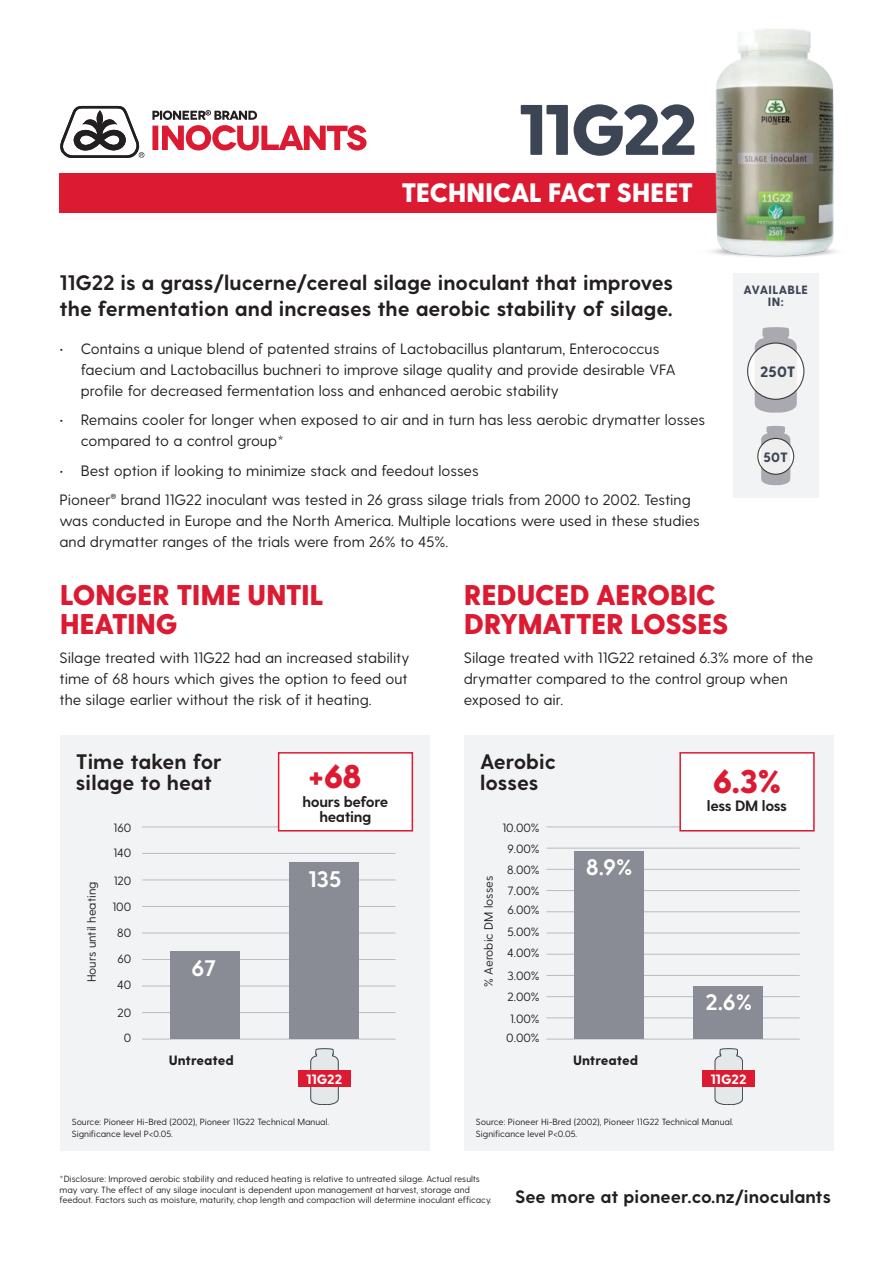
<style>
.page{position:relative;width:893px;height:1263px;background:#fff}
.page>*{position:absolute;margin:0;border:0;box-sizing:border-box;transform-origin:0 0}
.t1{font:800 71.25px "Greycliff CF";letter-spacing:-.05em;color:#3c4553}
.t2{font:800 33px "Greycliff CF";color:#dc1a32}
.t3{font:800 28.5px/28.5px "Greycliff CF";letter-spacing:-.02em;color:#dc1a32}
.t4{font:800 26.7px "Greycliff CF";letter-spacing:-.03em;color:#fff}
.t5{font:700 22.5px "Greycliff CF";color:#fff}
.t6{font:700 21px/21px "Greycliff CF";color:#231f20}
.t7{font:700 18px "Greycliff CF";color:#231f20}
.t8{font:15px/21px "Greycliff CF";color:#231f20}
.t9{font:700 15px/15px "Greycliff CF";letter-spacing:-.025em;color:#231f20;text-align:center}
.t10{font:800 15px "Greycliff CF";color:#3c4553}
.t11{font:800 13.5px "Greycliff CF";letter-spacing:-.005em;color:#231f20}
.t12{font:800 13.5px "Greycliff CF";color:#fff}
.t13{font:800 13.5px "Greycliff CF";color:#3c4553}
.t14{font:12px "Greycliff CF";color:#231f20}
.t15{font:800 12px/12px "Greycliff CF";letter-spacing:.015em;color:#3c4553;text-align:center}
.t16{font:9px/10.5px "Greycliff CF";color:#231f20}
</style>
<div class="page">
<div style="left:60px;top:173px;width:683px;height:40px;background:#dc1a32"></div>
<div style="left:60px;top:735px;width:369px;height:416px;background:#f2f3f4"></div>
<div style="left:464px;top:735px;width:370px;height:416px;background:#f2f3f4"></div>
<svg style="left:60px;top:106px;width:84px;height:51px"></svg>
<svg style="left:152px;top:110px;width:215px;height:40px"></svg>
<img style="left:712px;top:29px;width:124px;height:229px">
<div style="left:733px;top:273px;width:85px;height:224px;background:#f2f3f4"></div>
<svg style="left:761px;top:426px;width:29px;height:59px"></svg>
<svg style="left:755px;top:327px;width:42px;height:86px"></svg>
<svg style="left:748px;top:343px;width:56px;height:56px"></svg>
<div style="left:747px;top:342px;width:57px;height:58px;border:1px solid #231f20;border-radius:50%"></div>
<svg style="left:758px;top:438px;width:36px;height:36px"></svg>
<div style="left:757px;top:438px;width:37px;height:37px;border:1px solid #231f20;border-radius:50%"></div>
<hr style="left:142px;top:827px;width:253px;height:1px;background:#bcbbc1">
<hr style="left:546px;top:827px;width:254px;height:1px;background:#bcbbc1">
<hr style="left:546px;top:848px;width:254px;height:1px;background:#bcbbc1">
<hr style="left:546px;top:890px;width:254px;height:1px;background:#bcbbc1">
<hr style="left:142px;top:906px;width:253px;height:1px;background:#bcbbc1">
<hr style="left:546px;top:933px;width:254px;height:1px;background:#bcbbc1">
<hr style="left:142px;top:853px;width:253px;height:1px;background:#bcbbc1">
<hr style="left:546px;top:869px;width:254px;height:1px;background:#bcbbc1">
<hr style="left:142px;top:880px;width:253px;height:1px;background:#bcbbc1">
<hr style="left:546px;top:911px;width:254px;height:1px;background:#bcbbc1">
<hr style="left:142px;top:933px;width:253px;height:1px;background:#bcbbc1">
<hr style="left:546px;top:954px;width:254px;height:1px;background:#bcbbc1">
<hr style="left:142px;top:959px;width:253px;height:1px;background:#bcbbc1">
<hr style="left:546px;top:975px;width:254px;height:1px;background:#bcbbc1">
<hr style="left:142px;top:986px;width:253px;height:1px;background:#bcbbc1">
<hr style="left:546px;top:996px;width:254px;height:1px;background:#bcbbc1">
<hr style="left:142px;top:1012px;width:253px;height:1px;background:#bcbbc1">
<hr style="left:546px;top:1017px;width:254px;height:1px;background:#bcbbc1">
<hr style="left:142px;top:1039px;width:253px;height:1px;background:#bcbbc1">
<hr style="left:546px;top:1039px;width:254px;height:1px;background:#bcbbc1">
<div style="left:170px;top:951px;width:70px;height:88px;background:#898b95"></div>
<div style="left:574px;top:852px;width:70px;height:187px;background:#898b95"></div>
<div style="left:289px;top:862px;width:70px;height:177px;background:#898b95"></div>
<div style="left:693px;top:986px;width:70px;height:53px;background:#898b95"></div>
<div style="left:278px;top:752px;width:135px;height:79px;background:#fff;border:2px solid #dc1a32"></div>
<div style="left:679px;top:752px;width:136px;height:79px;background:#fff;border:2px solid #dc1a32"></div>
<svg style="left:310px;top:1048px;width:29px;height:57px"></svg>
<svg style="left:715px;top:1048px;width:28px;height:57px"></svg>
<div style="left:298px;top:1070px;width:53px;height:17px;background:#dc1a32"></div>
<div style="left:702px;top:1070px;width:53px;height:17px;background:#dc1a32"></div>
<h1 class="t1" style="left:517px;top:86px;width:182px">11G22</h1>
<h3 class="t4" style="left:401px;top:177px;width:294px">TECHNICAL FACT SHEET</h3>
<h3 class="t6" style="left:60px;top:271px;width:615px;line-height:25.5px">11G22 is a grass/lucerne/cereal silage inoculant that improves the fermentation and increases the aerobic stability of silage.</h3>
<p class="t8" style="left:81px;top:338px;width:596px;text-indent:-21px">• Contains a unique blend of patented strains of Lactobacillus plantarum, Enterococcus faecium and Lactobacillus buchneri to improve silage quality and provide desirable VFA profile for decreased fermentation loss and enhanced aerobic stability</p>
<p class="t8" style="left:81px;top:410px;width:626px;text-indent:-21px">• Remains cooler for longer when exposed to air and in turn has less aerobic drymatter losses compared to a control group*</p>
<p class="t8" style="left:60px;top:456px;width:633px;line-height:29.5px">• Best option if looking to minimize stack and feedout losses<br>Pioneer<sup>®</sup> brand 11G22 inoculant was tested in 26 grass silage trials from 2000 to 2002. Testing</p>
<p class="t8" style="left:60px;top:511px;width:642px">was conducted in Europe and the North America. Multiple locations were used in these studies and drymatter ranges of the trials were from 26% to 45%.</p>
<h3 class="t3" style="left:60px;top:583px;width:266px">LONGER TIME UNTIL<br>HEATING</h3>
<p class="t8" style="left:60px;top:648px;width:351px">Silage treated with 11G22 had an increased stability time of 68 hours which gives the option to feed out the silage earlier without the risk of it heating.</p>
<p class="t15" style="left:743px;top:284px;width:66px">AVAILABLE<br>IN:</p>
<p class="t10" style="left:760px;top:363px;width:37px">250T</p>
<p class="t13" style="left:763px;top:449px;width:26px">50T</p>
<h3 class="t3" style="left:464px;top:583px;width:266px">REDUCED AEROBIC<br>DRYMATTER LOSSES</h3>
<p class="t8" style="left:464px;top:648px;width:351px">Silage treated with 11G22 retained 6.3% more of the drymatter compared to the control group when exposed to air.</p>
<h3 class="t6" style="left:76px;top:752px;width:147px">Time taken for silage to heat</h3>
<h3 class="t6" style="left:480px;top:752px;width:77px">Aerobic losses</h3>
<h2 class="t2" style="left:308px;top:756px;width:56px">+68</h2>
<h2 class="t2" style="left:713px;top:761px;width:70px">6.3%</h2>
<p class="t9" style="left:303px;top:795px;width:87px">hours before heating</p>
<p class="t9" style="left:707px;top:799px;width:82px">less DM loss</p>
<p class="t14" style="left:114px;top:820px;width:19px">160</p>
<p class="t14" style="left:503px;top:821px;width:39px">10.00%</p>
<p class="t14" style="left:113px;top:846px;width:19px">140</p>
<h3 class="t5" style="left:308px;top:866px;width:35px">135</h3>
<p class="t14" style="left:114px;top:874px;width:19px">120</p>
<p class="t14" style="left:85px;top:982px;width:102px;rotate:-90deg">Hours until heating</p>
<p class="t14" style="left:481px;top:987px;width:112px;rotate:-90deg">% Aerobic DM losses</p>
<p class="t14" style="left:112px;top:900px;width:20px">100</p>
<p class="t14" style="left:117px;top:926px;width:15px">80</p>
<p class="t14" style="left:117px;top:952px;width:15px">60</p>
<h3 class="t5" style="left:192px;top:954px;width:26px">67</h3>
<p class="t14" style="left:117px;top:978px;width:16px">40</p>
<p class="t14" style="left:117px;top:1006px;width:15px">20</p>
<p class="t14" style="left:507px;top:841px;width:34px">9.00%</p>
<p class="t14" style="left:507px;top:863px;width:34px">8.00%</p>
<p class="t14" style="left:508px;top:883px;width:34px">7.00%</p>
<p class="t14" style="left:507px;top:903px;width:34px">6.00%</p>
<p class="t14" style="left:507px;top:924px;width:34px">5.00%</p>
<p class="t14" style="left:507px;top:946px;width:34px">4.00%</p>
<p class="t14" style="left:507px;top:968px;width:34px">3.00%</p>
<p class="t14" style="left:507px;top:990px;width:34px">2.00%</p>
<p class="t14" style="left:510px;top:1011px;width:31px">1.00%</p>
<p class="t14" style="left:124px;top:1031px;width:9px">0</p>
<p class="t14" style="left:506px;top:1031px;width:35px">0.00%</p>
<h3 class="t5" style="left:586px;top:854px;width:48px">8.9%</h3>
<p class="t11" style="left:169px;top:1052px;width:67px">Untreated</p>
<p class="t11" style="left:573px;top:1052px;width:67px">Untreated</p>
<h3 class="t5" style="left:705px;top:988px;width:48px">2.6%</h3>
<p class="t12" style="left:306px;top:1071px;width:38px">11G22</p>
<p class="t12" style="left:710px;top:1071px;width:38px">11G22</p>
<p class="t16" style="left:72px;top:1116px;width:259px;line-height:12px">Source: Pioneer Hi-Bred (2002), Pioneer 11G22 Technical Manual.<br>Significance level P&lt;0.05.</p>
<p class="t16" style="left:476px;top:1116px;width:259px;line-height:12px">Source: Pioneer Hi-Bred (2002), Pioneer 11G22 Technical Manual.<br>Significance level P&lt;0.05.</p>
<p class="t16" style="left:60px;top:1174px;width:434px">*Disclosure: Improved aerobic stability and reduced heating is relative to untreated silage. Actual results may vary. The effect of any silage inoculant is dependent upon management at harvest, storage and feedout. Factors such as moisture, maturity, chop length and compaction will determine inoculant efficacy.</p>
<p class="t7" style="left:515px;top:1186px;width:317px">See more at pioneer.co.nz/inoculants</p>
</div>
